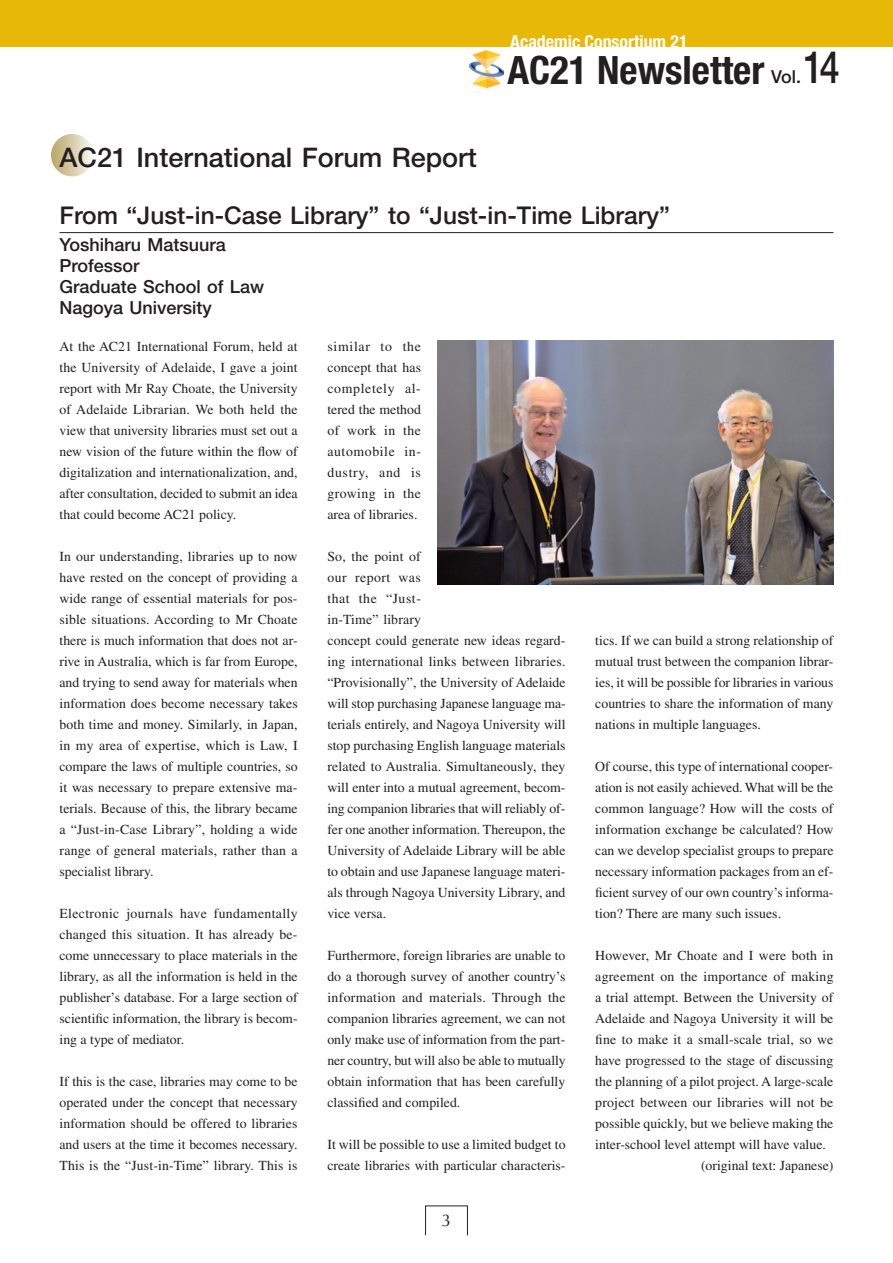
<style>
.page{position:relative;width:893px;height:1263px;background:#fff}
.page>*{position:absolute;margin:0;border:0;box-sizing:border-box;transform-origin:0 0}
.t1{font:500 44.7px "Helvetica Neue LT Std";color:#231f20;scale:.8 1}
.t2{font:700 condensed 39.15px "Helvetica Neue LT Std";color:#231f20}
.t3{font:500 27px "Helvetica Neue LT Std";color:#231f20}
.t4{font:500 24.45px "Helvetica Neue LT Std";color:#231f20}
.t5{font:500 18px/21px "Helvetica Neue LT Std";color:#231f20}
.t6{font:700 condensed 17.85px "Helvetica Neue LT Std";color:#fff}
.t7{font:500 17.85px "Helvetica Neue LT Std";color:#231f20}
.t8{font:16.95px "Optima LT Std";color:#231f20}
.t9{font:13.8px/21px "Times LT Std";color:#231f20;text-align:justify}
</style>
<div class="page">
<div style="left:425px;top:1206px;width:43px;height:29px;border:1px solid #231f20"></div>
<div style="left:0;top:0;width:893px;height:47px;background:#e8b809"></div>
<img style="left:469px;top:51px;width:34px;height:38px">
<div style="left:51px;top:134px;width:43px;height:42px;background:linear-gradient(to right,#b8a565,#fbf9f5);border-radius:21px"></div>
<hr style="left:60px;top:232px;width:773px;height:1px;background:#231f20">
<img style="left:438px;top:340px;width:395px;height:245px">
<p class="t6" style="left:510px;top:31px;width:179px">Academic Consortium 21</p>
<h3 class="t3" style="left:60px;top:141px;width:419px">AC21 International Forum Report</h3>
<h1 class="t1" style="left:803px;top:41px;width:47px">14</h1>
<h2 class="t2" style="left:507px;top:46px;width:258px">AC21 Newsletter</h2>
<p class="t7" style="left:771px;top:66px;width:31px">Vol.</p>
<h3 class="t4" style="left:60px;top:201px;width:612px">From “Just-in-Case Library” to “Just-in-Time Library”</h3>
<h3 class="t5" style="left:60px;top:234px;width:206px">Yoshiharu Matsuura<br>Professor<br>Graduate School of Law<br>Nagoya University</h3>
<p class="t9" style="left:60px;top:335px;width:240px">At the AC21 International Forum, held at the University of Adelaide, I gave a joint report with Mr Ray Choate, the University of Adelaide Librarian. We both held the view that university libraries must set out a new vision of the future within the flow of digitalization and internationalization, and, after consultation, decided to submit an idea that could become AC21 policy.</p>
<p class="t9" style="left:60px;top:545px;width:240px">In our understanding, libraries up to now have rested on the concept of providing a wide range of essential materials for pos&shy;sible situations. According to Mr Choate there is much information that does not ar&shy;rive in Australia, which is far from Europe, and trying to send away for materials when information does become necessary takes both time and money. Similarly, in Japan, in my area of expertise, which is Law, I compare the laws of multiple countries, so it was necessary to prepare extensive ma&shy;terials. Because of this, the library became a “Just-in-Case Library”, holding a wide range of general materials, rather than a specialist library.</p>
<p class="t9" style="left:60px;top:902px;width:240px">Electronic journals have fundamentally changed this situation. It has already be&shy;come unnecessary to place materials in the library, as all the information is held in the publisher’s database. For a large section of scientific information, the library is becom&shy;ing a type of mediator.</p>
<p class="t9" style="left:60px;top:1070px;width:240px">If this is the case, libraries may come to be operated under the concept that necessary information should be offered to libraries and users at the time it becomes necessary.<br>This is the “Just-in-Time” library. This is</p>
<p class="t9" style="left:327px;top:335px;width:95px">similar to the concept that has completely al&shy;tered the method of work in the automobile in&shy;dustry, and is growing in the area of libraries.</p>
<p class="t9" style="left:327px;top:546px;width:240px;text-align:left">So, the point of<br>our report was<br>that the “Just-<br>in-Time” library<br>concept could generate new ideas regard&shy;ing international links between libraries. “Provisionally”, the University of Adelaide will stop purchasing Japanese language ma&shy;terials entirely, and Nagoya University will stop purchasing English language materials related to Australia. Simultaneously, they will enter into a mutual agreement, becom&shy;ing companion libraries that will reliably of&shy;fer one another information. Thereupon, the University of Adelaide Library will be able to obtain and use Japanese language materi&shy;als through Nagoya University Library, and vice versa.</p>
<p class="t9" style="left:327px;top:945px;width:240px">Furthermore, foreign libraries are unable to do a thorough survey of another country’s information and materials. Through the companion libraries agreement, we can not only make use of information from the part&shy;ner country, but will also be able to mutually obtain information that has been carefully classified and compiled.</p>
<p class="t9" style="left:327px;top:1134px;width:240px">It will be possible to use a limited budget to create libraries with particular characteris-</p>
<p class="t8" style="left:442px;top:1210px;width:11px">3</p>
<p class="t9" style="left:595px;top:630px;width:240px">tics. If we can build a strong relationship of mutual trust between the companion librar&shy;ies, it will be possible for libraries in various countries to share the information of many nations in multiple languages.</p>
<p class="t9" style="left:595px;top:756px;width:240px">Of course, this type of international cooper&shy;ation is not easily achieved. What will be the common language? How will the costs of information exchange be calculated? How can we develop specialist groups to prepare necessary information packages from an ef&shy;ficient survey of our own country’s informa&shy;tion? There are many such issues.</p>
<p class="t9" style="left:595px;top:945px;width:240px">However, Mr Choate and I were both in</p>
<p class="t9" style="left:595px;top:966px;width:240px">agreement on the importance of making</p>
<p class="t9" style="left:595px;top:987px;width:239px">a trial attempt. Between the University of</p>
<p class="t9" style="left:595px;top:1008px;width:240px">Adelaide and Nagoya University it will be</p>
<p class="t9" style="left:595px;top:1029px;width:240px">fine to make it a small-scale trial, so we</p>
<p class="t9" style="left:595px;top:1050px;width:239px">have progressed to the stage of discussing</p>
<p class="t9" style="left:595px;top:1071px;width:239px">the planning of a pilot project. A large-scale</p>
<p class="t9" style="left:595px;top:1092px;width:240px">project between our libraries will not be</p>
<p class="t9" style="left:595px;top:1113px;width:240px">possible quickly, but we believe making the</p>
<p class="t9" style="left:595px;top:1134px;width:232px">inter-school level attempt will have value.</p>
<p class="t9" style="left:701px;top:1155px;width:134px">(original text: Japanese)</p>
</div>
